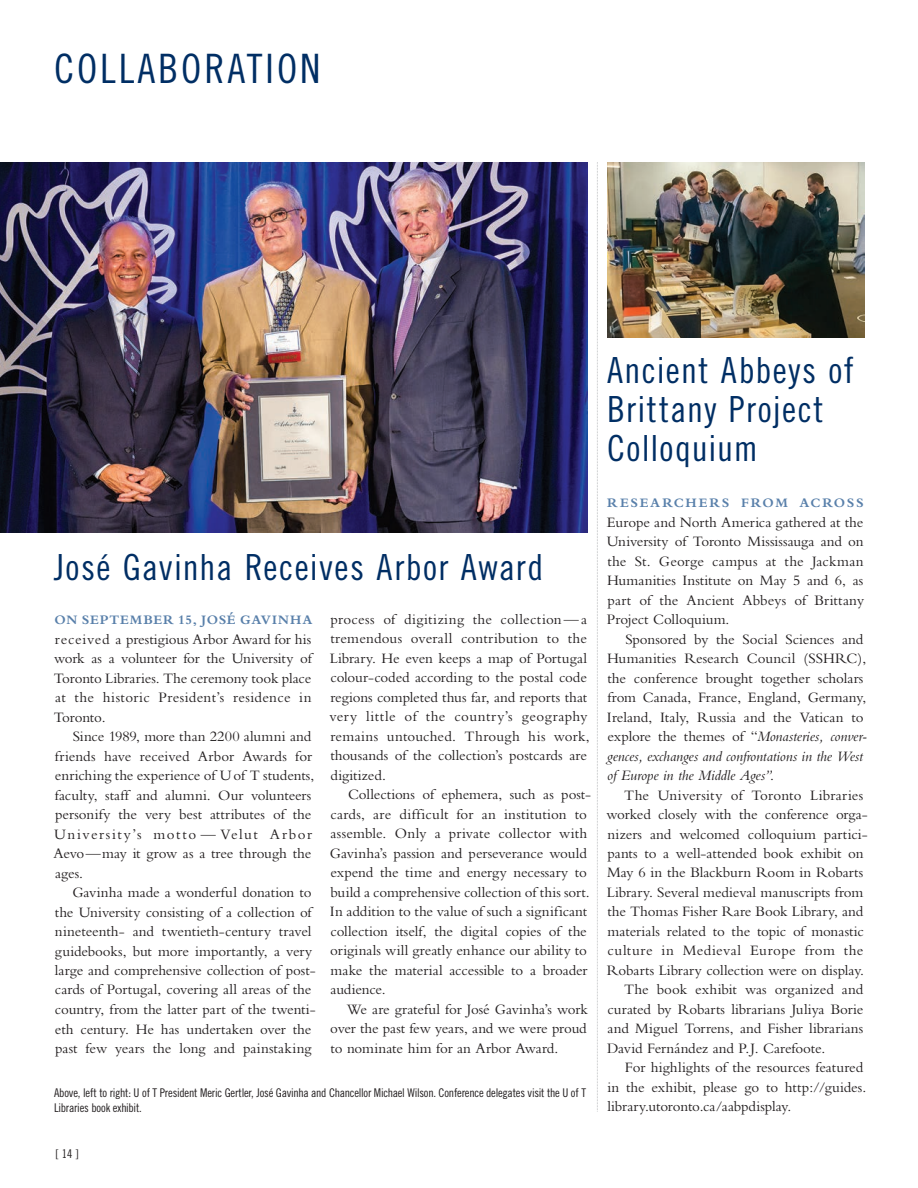
<style>
.page{position:relative;width:918px;height:1188px;background:#fff}
.page>*{position:absolute;margin:0;border:0;box-sizing:border-box;transform-origin:0 0}
.t1{font:40.5px "Trade Gothic LT Std Cn 18";letter-spacing:.07em;color:#002e64}
.t2{font:36px/39px "Trade Gothic LT Std Cn 18";letter-spacing:.035em;color:#002e64}
.t3{font:15px/19.5px "Bembo";color:#231f20}
.t4{font:15px "Bembo";letter-spacing:.03em;color:#231f20}
.t5{font:700 13.5px "Bembo";letter-spacing:.065em;color:#5980aa}
.t6{font:700 13.5px "Bembo";letter-spacing:.125em;color:#5980aa}
.t7{font:12px/14.4px "Trade Gothic LT Std Cn 18";letter-spacing:-.02em;color:#231f20}
.s1{font-style:italic}
</style>
<div class="page">
<img style="left:0;top:162px;width:588px;height:370px">
<svg style="left:597px;top:162px;width:1px;height:950px"></svg>
<img style="left:608px;top:162px;width:256px;height:176px">
<h1 class="t1" style="left:54px;top:45px;width:268px">COLLABORATION</h1>
<h2 class="t2" style="left:54px;top:548px;width:491px">José gavinha Receives Arbor Award</h2>
<p class="t5" style="left:54px;top:612px;width:260px">ON SEPTEMBER 15, JOSÉ GAVINHA</p>
<p class="t3" style="left:54px;top:629px;width:260px;text-align:justify">received a prestigious Arbor Award for his work as a volunteer for the University of Toronto Libraries. The ceremony took place at the historic President’s residence in Toronto.</p>
<p class="t3" style="left:54px;top:726px;width:262px;text-indent:19px">Since 1989, more than 2200 alumni and friends have received Arbor Awards for enriching the experience of U of T students, faculty, staff and alumni. Our volunteers personify the very best attributes of the University’s motto — Velut Arbor Aevo — may it grow as a tree through the ages.</p>
<p class="t3" style="left:55px;top:882px;width:262px;text-indent:18px">Gavinha made a wonderful donation to the University consisting of a collection of nineteenth- and twentieth-century travel guidebooks, but more importantly, a very large and comprehensive collection of post&shy;cards of Portugal, covering all areas of the country, from the latter part of the twenti&shy;eth century. He has undertaken over the past few years the long and painstaking</p>
<p class="t3" style="left:330px;top:609px;width:262px">process of digitizing the collection — a tremendous overall contribution to the Library. He even keeps a map of Portugal colour-coded according to the postal code regions completed thus far, and reports that very little of the country’s geography remains untouched. Through his work, thousands of the collection’s postcards are digitized.</p>
<p class="t3" style="left:330px;top:785px;width:263px;text-indent:18px">Collections of ephemera, such as post&shy;cards, are difficult for an institution to assemble. Only a private collector with Gavinha’s passion and perseverance would expend the time and energy necessary to build a comprehensive collection of this sort.<br>In addition to the value of such a significant collection itself, the digital copies of the originals will greatly enhance our ability to make the material accessible to a broader audience.</p>
<p class="t3" style="left:330px;top:999px;width:259px;text-align:justify;text-indent:16px">We are grateful for José Gavinha’s work over the past few years, and we were proud to nominate him for an Arbor Award.</p>
<p class="t7" style="left:54px;top:1085px;width:534px">Above, left to right: U of T President Meric gertler, José gavinha and Chancellor Michael Wilson. Conference delegates visit the U of T<br>Libraries book exhibit.</p>
<p class="t7" style="left:56px;top:1147px;width:25px">[ 14 ]</p>
<h2 class="t2" style="left:607px;top:350px;width:248px">Ancient Abbeys of<br>Brittany Project<br>Colloquium</h2>
<p class="t6" style="left:607px;top:495px;width:258px">RESEARCHERS FROM ACROSS</p>
<p class="t3" style="left:607px;top:512px;width:259px;text-align:justify">Europe and North America gathered at the University of Toronto Mississauga and on the St. George campus at the Jackman Humanities Institute on May 5 and 6, as part of the Ancient Abbeys of Brittany Project Colloquium.</p>
<p class="t3" style="left:607px;top:629px;width:262px;text-indent:18px">Sponsored by the Social Sciences and Humanities Research Council (SSHRC), the conference brought together scholars from Canada, France, England, Germany, Ireland, Italy, Russia and the Vatican to explore the themes of “<span class="s1">Monasteries, conver&shy;gences, exchanges and confrontations in the West of Europe in the Middle Ages”</span>.</p>
<p class="t3" style="left:624px;top:785px;width:241px">The University of Toronto Libraries</p>
<p class="t3" style="left:607px;top:804px;width:263px">worked closely with the conference orga-</p>
<p class="t3" style="left:607px;top:824px;width:262px">nizers and welcomed colloquium partici-</p>
<p class="t3" style="left:608px;top:843px;width:258px">pants to a well-attended book exhibit on</p>
<p class="t3" style="left:607px;top:863px;width:258px">May 6 in the Blackburn Room in Robarts</p>
<p class="t3" style="left:607px;top:882px;width:258px">Library. Several medieval manuscripts from</p>
<p class="t3" style="left:607px;top:902px;width:257px">the Thomas Fisher Rare Book Library, and</p>
<p class="t3" style="left:608px;top:921px;width:258px">materials related to the topic of monastic</p>
<p class="t4" style="left:607px;top:942px;width:258px">culture in Medieval Europe from the</p>
<p class="t3" style="left:607px;top:960px;width:259px">Robarts Library collection were on display.</p>
<p class="t3" style="left:624px;top:980px;width:241px">The book exhibit was organized and</p>
<p class="t3" style="left:607px;top:999px;width:257px">curated by Robarts librarians Juliya Borie</p>
<p class="t3" style="left:608px;top:1019px;width:257px">and Miguel Torrens, and Fisher librarians</p>
<p class="t3" style="left:607px;top:1038px;width:220px">David Fernández and P. J. Carefoote.</p>
<p class="t3" style="left:625px;top:1058px;width:240px">For highlights of the resources featured</p>
<p class="t3" style="left:607px;top:1077px;width:260px">in the exhibit, please go to http://guides.</p>
<p class="t3" style="left:607px;top:1097px;width:185px">library.utoronto.ca/aabpdisplay.</p>
</div>
